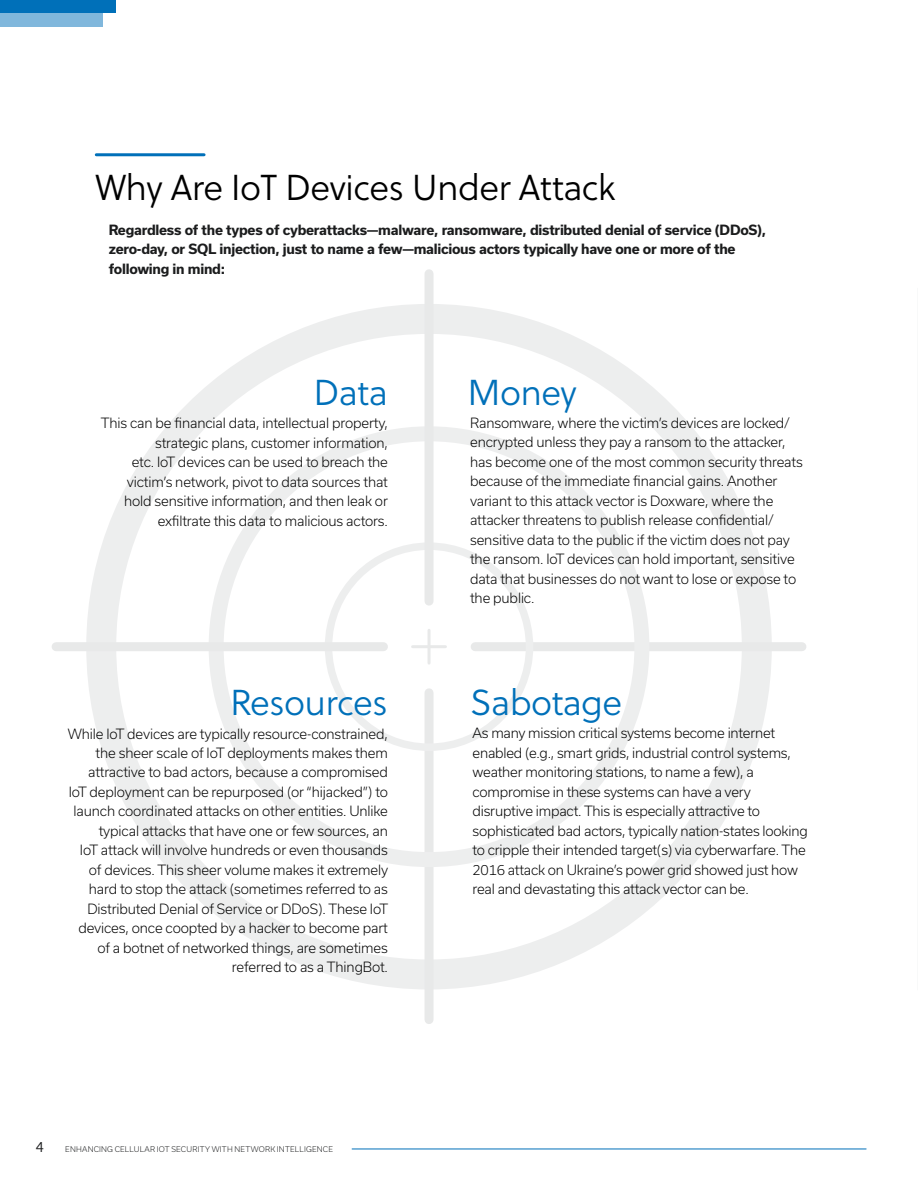
<style>
.page{position:relative;width:918px;height:1188px;background:#fff}
.page>*{position:absolute;margin:0;border:0;box-sizing:border-box;transform-origin:0 0}
.t1{font:36px "Soleil Lt";letter-spacing:-.02em;color:#000}
.t2{font:36px "Soleil Lt";letter-spacing:-.02em;color:#0070b9}
.t3{font:15px "Soleil Lt";color:#1b1c1d}
.t4{font:300 13.5px/19.5px "Usual";letter-spacing:-.01em;color:#000;text-align:right}
.t5{font:700 13.5px/19.5px "Usual";letter-spacing:-.02em;color:#1b1c1d}
.t6{font:300 7.5px "Usual";letter-spacing:.03em;color:#1b1c1d}
</style>
<div class="page">
<hr style="left:352px;top:1149px;width:514px;height:1px;background:#0070b9">
<div style="left:86px;top:304px;width:686px;height:685px;border:30px solid #dcddde;border-radius:50%"></div>
<div style="left:475px;top:642px;width:327px;height:9px;background:#e8e9e9"></div>
<div style="left:425px;top:693px;width:9px;height:327px;background:#e8e9e9"></div>
<div style="left:209px;top:426px;width:440px;height:441px;border:15px solid #dcddde;border-radius:50%"></div>
<div style="left:325px;top:542px;width:208px;height:209px;border:8px solid #dcddde;border-radius:50%"></div>
<div style="left:56px;top:642px;width:327px;height:9px;background:#e8e9e9"></div>
<div style="left:425px;top:274px;width:9px;height:327px;background:#e8e9e9"></div>
<hr style="left:428px;top:630px;width:3px;height:33px;background:#d1d3d4">
<hr style="left:413px;top:645px;width:32px;height:3px;background:#d1d3d4">
<hr style="left:917px;top:288px;width:1px;height:702px;background:#dedfe0">
<hr style="left:96px;top:153px;width:108px;height:3px;background:#0070b9">
<div style="left:0;top:0;width:103px;height:27px;background:#80b7dc"></div>
<div style="left:0;top:0;width:116px;height:14px;background:#0070b9"></div>
<h1 class="t1" style="left:95px;top:162px;width:522px">Why Are IoT Devices Under Attack</h1>
<p class="t5" style="left:109px;top:220px;width:659px">Regardless of the types of cyberattacks—malware, ransomware, distributed denial of service (DDoS), zero-day, or SQL injection, just to name a few—malicious actors typically have one or more of the following in mind:</p>
<h1 class="t2" style="left:314px;top:367px;width:76px">Data</h1>
<h1 class="t2" style="left:468px;top:367px;width:111px">Money</h1>
<p class="t4" style="left:101px;top:413px;width:289px">This can be financial data, intellectual property, strategic plans, customer information,<br>etc. IoT devices can be used to breach the victim’s network, pivot to data sources that hold sensitive information, and then leak or exfiltrate this data to malicious actors.</p>
<p class="t4" style="left:470px;top:413px;width:334px;text-align:left">Ransomware, where the victim’s devices are locked/ encrypted unless they pay a ransom to the attacker, has become one of the most common security threats because of the immediate financial gains. Another variant to this attack vector is Doxware, where the attacker threatens to publish release confidential/ sensitive data to the public if the victim does not pay the ransom. IoT devices can hold important, sensitive data that businesses do not want to lose or expose to the public.</p>
<h1 class="t2" style="left:230px;top:677px;width:159px">Resources</h1>
<h1 class="t2" style="left:470px;top:677px;width:154px">Sabotage</h1>
<p class="t4" style="left:68px;top:724px;width:322px">While IoT devices are typically resource-constrained, the sheer scale of IoT deployments makes them attractive to bad actors, because a compromised IoT deployment can be repurposed (or “hijacked”) to launch coordinated attacks on other entities. Unlike typical attacks that have one or few sources, an<br>IoT attack will involve hundreds or even thousands of devices. This sheer volume makes it extremely hard to stop the attack (sometimes referred to as Distributed Denial of Service or DDoS). These IoT devices, once coopted by a hacker to become part of a botnet of networked things, are sometimes referred to as a ThingBot.</p>
<p class="t4" style="left:472px;top:724px;width:337px;text-align:left">As many mission critical systems become internet enabled (e.g., smart grids, industrial control systems, weather monitoring stations, to name a few), a compromise in these systems can have a very disruptive impact. This is especially attractive to sophisticated bad actors, typically nation-states looking to cripple their intended target(s) via cyberwarfare. The 2016 attack on Ukraine’s power grid showed just how real and devastating this attack vector can be.</p>
<p class="t3" style="left:36px;top:1137px;width:9px">4</p>
<p class="t6" style="left:65px;top:1145px;width:269px">ENHANCING CELLULAR IOT SECURITY WITH NETWORK INTELLIGENCE</p>
</div>
